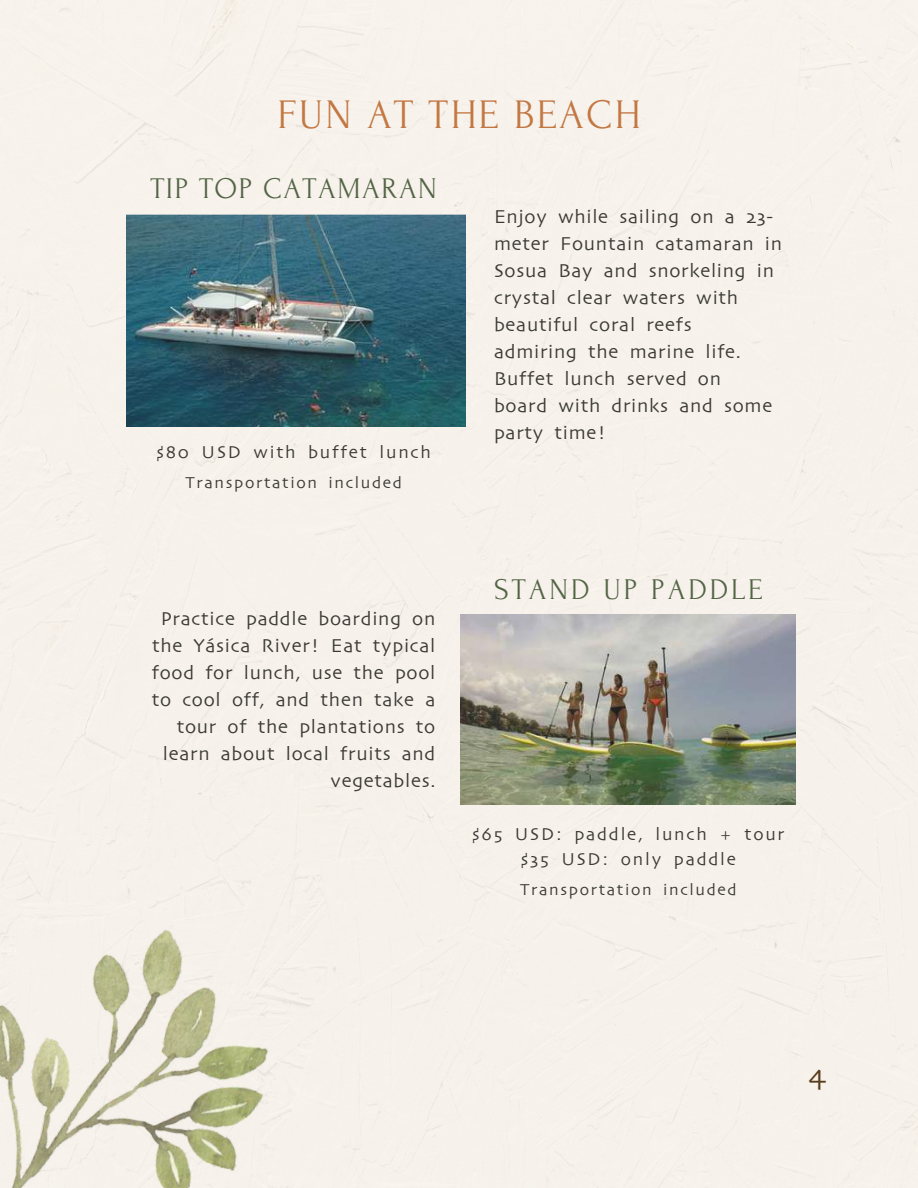
<style>
.page{position:relative;width:918px;height:1188px;background:#f6f2eb}
.page>*{position:absolute;margin:0;border:0;box-sizing:border-box;transform-origin:0 0}
.t1{font:42px "Forum";letter-spacing:.05em;color:#c37843}
.t2{font:30px "Forum";letter-spacing:.05em;color:#536445}
.t3{font:30px "Forum";letter-spacing:.1em;color:#536445}
.t4{font:30px "Skia";color:#5a3d1c}
.t5{font:19.5px/27px "Skia";letter-spacing:.035em;color:#3b3a36}
.t6{font:18px/25.2px "Skia";letter-spacing:.1em;color:#3b3a36;text-align:center}
.t7{font:16.5px "Skia";letter-spacing:.1em;color:#3b3a36}
</style>
<div class="page">
<img style="left:127px;top:214px;width:338px;height:213px">
<img style="left:461px;top:614px;width:335px;height:190px">
<img style="left:0;top:818px;width:328px;height:370px">
<h1 class="t1" style="left:277px;top:92px;width:365px">FUN AT THE BEACH</h1>
<h2 class="t2" style="left:150px;top:172px;width:288px">TIP TOP CATAMARAN</h2>
<p class="t6" style="left:156px;top:440px;width:276px">$80 USD with buffet lunch</p>
<p class="t7" style="left:186px;top:473px;width:218px">Transportation included</p>
<p class="t5" style="left:152px;top:605px;width:285px;text-align:right">Practice paddle boarding on the Yásica River! Eat typical food for lunch, use the pool to cool off, and then take a tour of the plantations to learn about local fruits and vegetables.</p>
<p class="t5" style="left:494px;top:203px;width:290px">Enjoy while sailing on a 23- meter Fountain catamaran in<br>Sosua Bay and snorkeling in crystal clear waters with beautiful coral reefs<br>admiring the marine life.<br>Buffet lunch served on<br>board with drinks and some party time!</p>
<h2 class="t3" style="left:494px;top:573px;width:270px">STAND UP PADDLE</h2>
<p class="t6" style="left:472px;top:822px;width:314px">$65 USD: paddle, lunch + tour $35 USD: only paddle</p>
<p class="t7" style="left:520px;top:880px;width:218px">Transportation included</p>
<h2 class="t4" style="left:809px;top:1058px;width:19px">4</h2>
</div>
